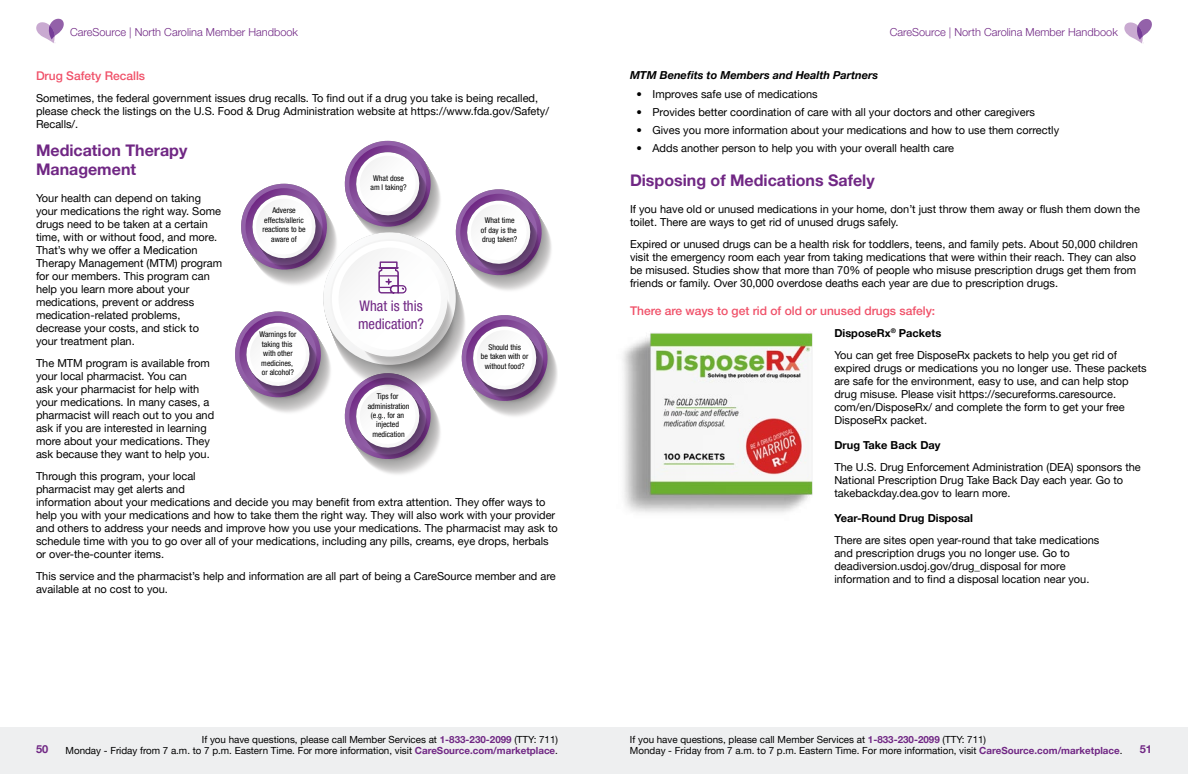
<style>
.page{position:relative;width:1188px;height:774px;background:#fff}
.page>*{position:absolute;margin:0;border:0;box-sizing:border-box;transform-origin:0 0}
.t1{font:700 16px/19.2px "Helvetica Neue LT Pro";color:#702784}
.t2{font:condensed 14.6px/17.5px "Helvetica Neue LT Pro";color:#702784}
.t3{font:500 12px "Helvetica Neue LT Pro";color:#f05169}
.t4{font:11px/13px "Helvetica Neue LT Pro";color:#000}
.t5{font:300 11px "Helvetica Neue LT Pro";color:#702784}
.t6{font:700 11px "Helvetica Neue LT Pro";color:#000}
.t7{font:italic 700 11px "Helvetica Neue LT Pro";color:#000}
.t8{font:700 11px "Helvetica Neue LT Pro";color:#702784}
.t9{font:9.8px/11px "Helvetica Neue LT Pro";color:#000;text-align:right}
.t10{font:condensed 7.9px/9.5px "Helvetica Neue LT Pro";color:#000;text-align:center}
.s1{font-weight:700;color:#702784}
</style>
<div class="page">
<div style="left:0;top:727px;width:1188px;height:47px;background:#eeeff0"></div>
<svg style="left:36px;top:18px;width:28px;height:25px"></svg>
<svg style="left:1124px;top:19px;width:28px;height:25px"></svg>
<svg style="left:235px;top:311px;width:96px;height:102px"></svg>
<svg style="left:451px;top:189px;width:101px;height:102px"></svg>
<svg style="left:461px;top:315px;width:96px;height:101px"></svg>
<svg style="left:344px;top:382px;width:97px;height:93px"></svg>
<svg style="left:323px;top:232px;width:133px;height:133px"></svg>
<div style="left:332px;top:241px;width:116px;height:116px;background:#f8f8f8;border-radius:58px"></div>
<div style="left:339px;top:248px;width:102px;height:102px;background:#fefefe;border-radius:51px"></div>
<svg style="left:241px;top:141px;width:202px;height:153px"></svg>
<img style="left:622px;top:333px;width:191px;height:180px">
<p class="t5" style="left:70px;top:26px;width:230px">CareSource | North Carolina Member Handbook</p>
<p class="t5" style="left:890px;top:25px;width:230px">CareSource | North Carolina Member Handbook</p>
<h4 class="t3" style="left:36px;top:68px;width:111px">Drug Safety Recalls</h4>
<p class="t4" style="left:36px;top:91px;width:515px">Sometimes, the federal government issues drug recalls. To find out if a drug you take is being recalled, please check the listings on the U.S. Food &amp; Drug Administration website at https://www.fda.gov/Safety/<br>Recalls/.</p>
<h3 class="t1" style="left:36px;top:140px;width:153px">Medication Therapy<br>Management</h3>
<p class="t4" style="left:36px;top:191px;width:188px">Your health can depend on taking your medications the right way. Some drugs need to be taken at a certain time, with or without food, and more.<br>That’s why we offer a Medication<br>Therapy Management (MTM) program for our members. This program can help you learn more about your medications, prevent or address medication-related problems, decrease your costs, and stick to your treatment plan.</p>
<p class="t4" style="left:36px;top:356px;width:180px">The MTM program is available from your local pharmacist. You can<br>ask your pharmacist for help with your medications. In many cases, a pharmacist will reach out to you and ask if you are interested in learning more about your medications. They ask because they want to help you.</p>
<p class="t4" style="left:36px;top:469px;width:523px">Through this program, your local<br>pharmacist may get alerts and<br>information about your medications and decide you may benefit from extra attention. They offer ways to help you with your medications and how to take them the right way. They will also work with your provider and others to address your needs and improve how you use your medications. The pharmacist may ask to schedule time with you to go over all of your medications, including any pills, creams, eye drops, herbals or over-the-counter items.</p>
<p class="t4" style="left:36px;top:569px;width:521px">This service and the pharmacist’s help and information are all part of being a CareSource member and are available at no cost to you.</p>
<p class="t10" style="left:371px;top:173px;width:38px">What dose am I taking?</p>
<p class="t10" style="left:262px;top:206px;width:45px">Adverse effects/alleric reactions to be aware of</p>
<p class="t10" style="left:481px;top:216px;width:38px">What time of day is the drug taken?</p>
<p class="t2" style="left:358px;top:297px;width:68px">What is this medication?</p>
<p class="t10" style="left:259px;top:330px;width:39px;text-align:left">Warnings for taking this with other medicines, or alcohol?</p>
<p class="t10" style="left:481px;top:342px;width:49px">Should this<br>be taken with or without food?</p>
<p class="t10" style="left:368px;top:391px;width:43px">Tips for administration (e.g., for an injected medication</p>
<p class="t7" style="left:630px;top:68px;width:250px">MTM Benefits to Members and Health Partners</p>
<p class="t4" style="left:637px;top:87px;width:183px">• Improves safe use of medications</p>
<p class="t4" style="left:637px;top:105px;width:400px">• Provides better coordination of care with all your doctors and other caregivers</p>
<p class="t4" style="left:637px;top:123px;width:424px">• Gives you more information about your medications and how to use them correctly</p>
<p class="t4" style="left:637px;top:141px;width:319px">• Adds another person to help you with your overall health care</p>
<h3 class="t1" style="left:630px;top:170px;width:246px">Disposing of Medications Safely</h3>
<p class="t4" style="left:630px;top:202px;width:512px">If you have old or unused medications in your home, don’t just throw them away or flush them down the toilet. There are ways to get rid of unused drugs safely.</p>
<p class="t4" style="left:630px;top:237px;width:509px">Expired or unused drugs can be a health risk for toddlers, teens, and family pets. About 50,000 children visit the emergency room each year from taking medications that were within their reach. They can also be misused. Studies show that more than 70% of people who misuse prescription drugs get them from friends or family. Over 30,000 overdose deaths each year are due to prescription drugs.</p>
<h4 class="t3" style="left:630px;top:303px;width:307px">There are ways to get rid of old or unused drugs safely:</h4>
<p class="t6" style="left:834px;top:326px;width:108px">DisposeRx<sup>®</sup> Packets</p>
<p class="t4" style="left:834px;top:348px;width:314px">You can get free DisposeRx packets to help you get rid of expired drugs or medications you no longer use. These packets are safe for the environment, easy to use, and can help stop drug misuse. Please visit https://secureforms.caresource. com/en/DisposeRx/ and complete the form to get your free DisposeRx packet.</p>
<p class="t6" style="left:834px;top:438px;width:108px">Drug Take Back Day</p>
<p class="t4" style="left:834px;top:460px;width:308px">The U.S. Drug Enforcement Administration (DEA) sponsors the<br>National Prescription Drug Take Back Day each year. Go to takebackday.dea.gov to learn more.</p>
<p class="t6" style="left:834px;top:511px;width:140px">Year-Round Drug Disposal</p>
<p class="t4" style="left:834px;top:533px;width:267px">There are sites open year-round that take medications and prescription drugs you no longer use. Go to deadiversion.usdoj.gov/drug_disposal for more information and to find a disposal location near you.</p>
<p class="t9" style="left:66px;top:734px;width:494px">If you have questions, please call Member Services at <span class="s1">1-833-230-2099</span> (TTY: 711)<br>Monday - Friday from 7 a.m. to 7 p.m. Eastern Time. For more information, visit <span class="s1">CareSource.com/marketplace</span>.</p>
<p class="t9" style="left:630px;top:734px;width:494px;text-align:left">If you have questions, please call Member Services at <span class="s1">1-833-230-2099</span> (TTY: 711)<br>Monday - Friday from 7 a.m. to 7 p.m. Eastern Time. For more information, visit <span class="s1">CareSource.com/marketplace</span>.</p>
<p class="t8" style="left:36px;top:742px;width:14px">50</p>
<p class="t8" style="left:1140px;top:742px;width:14px">51</p>
</div>
